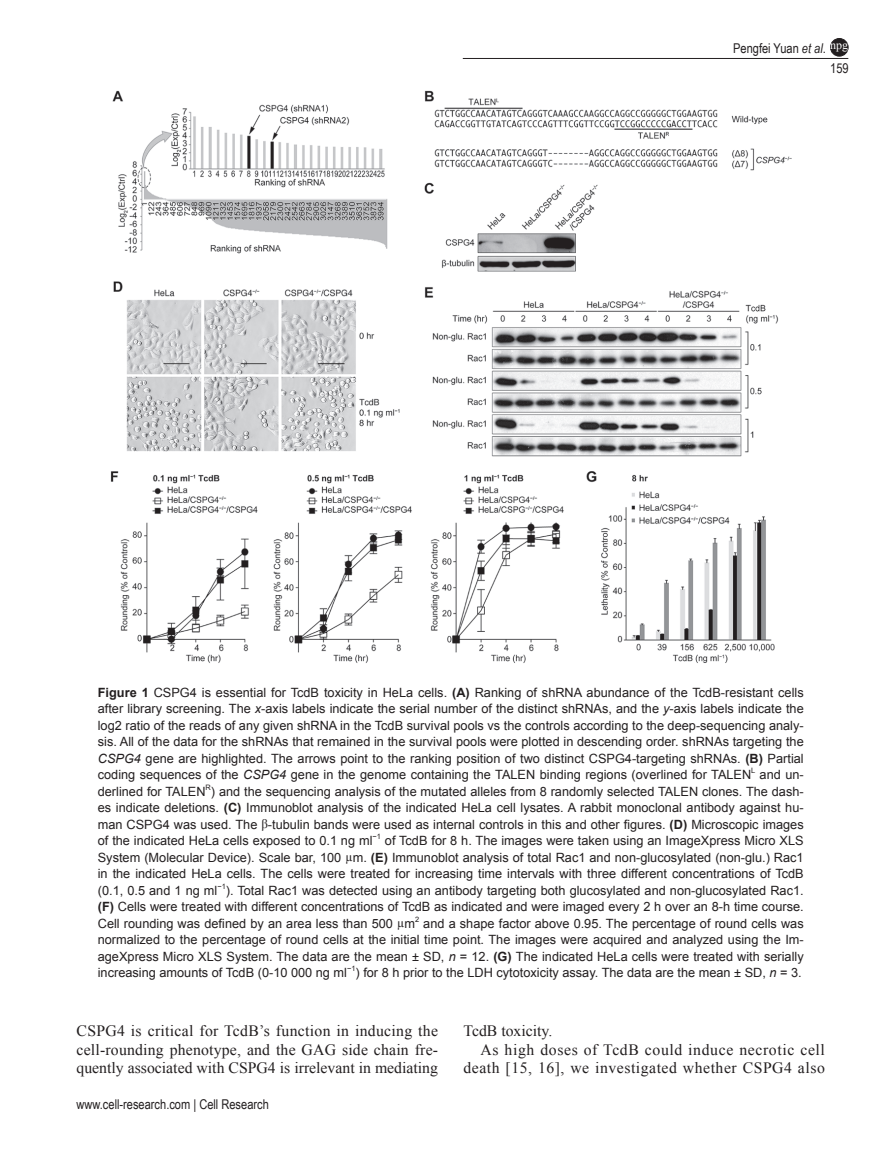
<style>
.page{position:relative;width:893px;height:1170px;background:#fff}
.page>*{position:absolute;margin:0;border:0;box-sizing:border-box;transform-origin:0 0}
.t1{font:15.75px/18.8px "Times New Roman";letter-spacing:.035em;color:#231f20;text-align:justify}
.t2{font:15.75px "Times New Roman";color:#231f20}
.t3{font:13.5px "Arial Narrow";color:#231f20}
.t4{font:12.75px/16.5px "Arial";color:#231f20;text-align:justify}
.t5{font:12px "Times New Roman";color:#fff}
.t6{font:7.5px "Arial";color:#231f20}
.s1{font-style:italic}
.s2{font-weight:700}
.s3{font-family:"Times New Roman"}
</style>
<div class="page">
<hr style="left:463px;top:58px;width:385px;height:1px;background:#231f20">
<div style="left:830px;top:38px;width:18px;height:18px;background:#231f20;border-radius:50%"></div>
<div style="left:830px;top:38px;width:18px;height:18px;border:1px solid #231f20;border-radius:50%"></div>
<img style="left:111px;top:90px;width:680px;height:573px">
<p class="t3" style="left:733px;top:39px;width:94px">Pengfei Yuan <span class="s1">et al</span>.</p>
<p class="t5" style="left:830px;top:37px;width:19px">npg</p>
<p class="t3" style="left:830px;top:58px;width:20px">159</p>
<p class="t4" style="left:98px;top:684px;width:707px"><span class="s2">Figure 1</span> CSPG4 is essential for TcdB toxicity in HeLa cells. <span class="s2">(A)</span> Ranking of shRNA abundance of the TcdB-resistant cells after library screening. The <span class="s1">x</span>-axis labels indicate the serial number of the distinct shRNAs, and the <span class="s1">y</span>-axis labels indicate the log2 ratio of the reads of any given shRNA in the TcdB survival pools vs the controls according to the deep-sequencing analy&shy;sis. All of the data for the shRNAs that remained in the survival pools were plotted in descending order. shRNAs targeting the <span class="s1">CSPG4</span> gene are highlighted. The arrows point to the ranking position of two distinct CSPG4-targeting shRNAs. <span class="s2">(B)</span> Partial coding sequences of the <span class="s1">CSPG4</span> gene in the genome containing the TALEN binding regions (overlined for TALEN</p>
<p class="t6" style="left:751px;top:765px;width:6px">L</p>
<p class="t4" style="left:98px;top:766px;width:707px;text-align:right">and un-<br>derlined for TALEN ) and the sequencing analysis of the mutated alleles from 8 randomly selected TALEN clones. The dash-</p>
<p class="t6" style="left:206px;top:782px;width:7px">R</p>
<p class="t4" style="left:98px;top:799px;width:707px">es indicate deletions. <span class="s2">(C)</span> Immunoblot analysis of the indicated HeLa cell lysates. A rabbit monoclonal antibody against hu&shy;man CSPG4 was used. The <span class="s3">β</span>-tubulin bands were used as internal controls in this and other figures. <span class="s2">(D)</span> Microscopic images of the indicated HeLa cells exposed to 0.1 ng ml</p>
<p class="t6" style="left:373px;top:831px;width:10px">−1</p>
<p class="t4" style="left:98px;top:832px;width:707px;text-indent:287px">of TcdB for 8 h. The images were taken using an ImageXpress Micro XLS System (Molecular Device). Scale bar, 100 <span class="s3">µ</span>m. <span class="s2">(E)</span> Immunoblot analysis of total Rac1 and non-glucosylated (non-glu.) Rac1 in the indicated HeLa cells. The cells were treated for increasing time intervals with three different concentrations of TcdB (0.1, 0.5 and 1 ng ml</p>
<p class="t6" style="left:217px;top:881px;width:10px">−1</p>
<p class="t4" style="left:98px;top:882px;width:707px;text-indent:128px">). Total Rac1 was detected using an antibody targeting both glucosylated and non-glucosylated Rac1. <span class="s2">(F)</span> Cells were treated with different concentrations of TcdB as indicated and were imaged every 2 h over an 8-h time course.<br>Cell rounding was defined by an area less than 500 <span class="s3">µ</span>m</p>
<p class="t6" style="left:415px;top:914px;width:6px">2</p>
<p class="t4" style="left:98px;top:915px;width:707px;text-indent:325px">and a shape factor above 0.95. The percentage of round cells was normalized to the percentage of round cells at the initial time point. The images were acquired and analyzed using the Im&shy;ageXpress Micro XLS System. The data are the mean ± SD, <span class="s1">n</span> = 12. <span class="s2">(G)</span> The indicated HeLa cells were treated with serially increasing amounts of TcdB (0-10 000 ng ml</p>
<p class="t6" style="left:347px;top:963px;width:10px">−1</p>
<p class="t4" style="left:356px;top:964px;width:448px">) for 8 h prior to the LDH cytotoxicity assay. The data are the mean ± SD, <span class="s1">n</span> = 3.</p>
<p class="t1" style="left:77px;top:1020px;width:363px">CSPG4 is critical for TcdB’s function in inducing the cell-rounding phenotype, and the GAG side chain fre&shy;quently associated with CSPG4 is irrelevant in mediating</p>
<p class="t2" style="left:463px;top:1019px;width:90px">TcdB toxicity.</p>
<p class="t1" style="left:480px;top:1039px;width:346px">As high doses of TcdB could induce necrotic cell</p>
<p class="t1" style="left:463px;top:1058px;width:363px">death [15, 16], we investigated whether CSPG4 also</p>
<p class="t3" style="left:77px;top:1094px;width:194px">www.cell-research.com | Cell Research</p>
</div>
